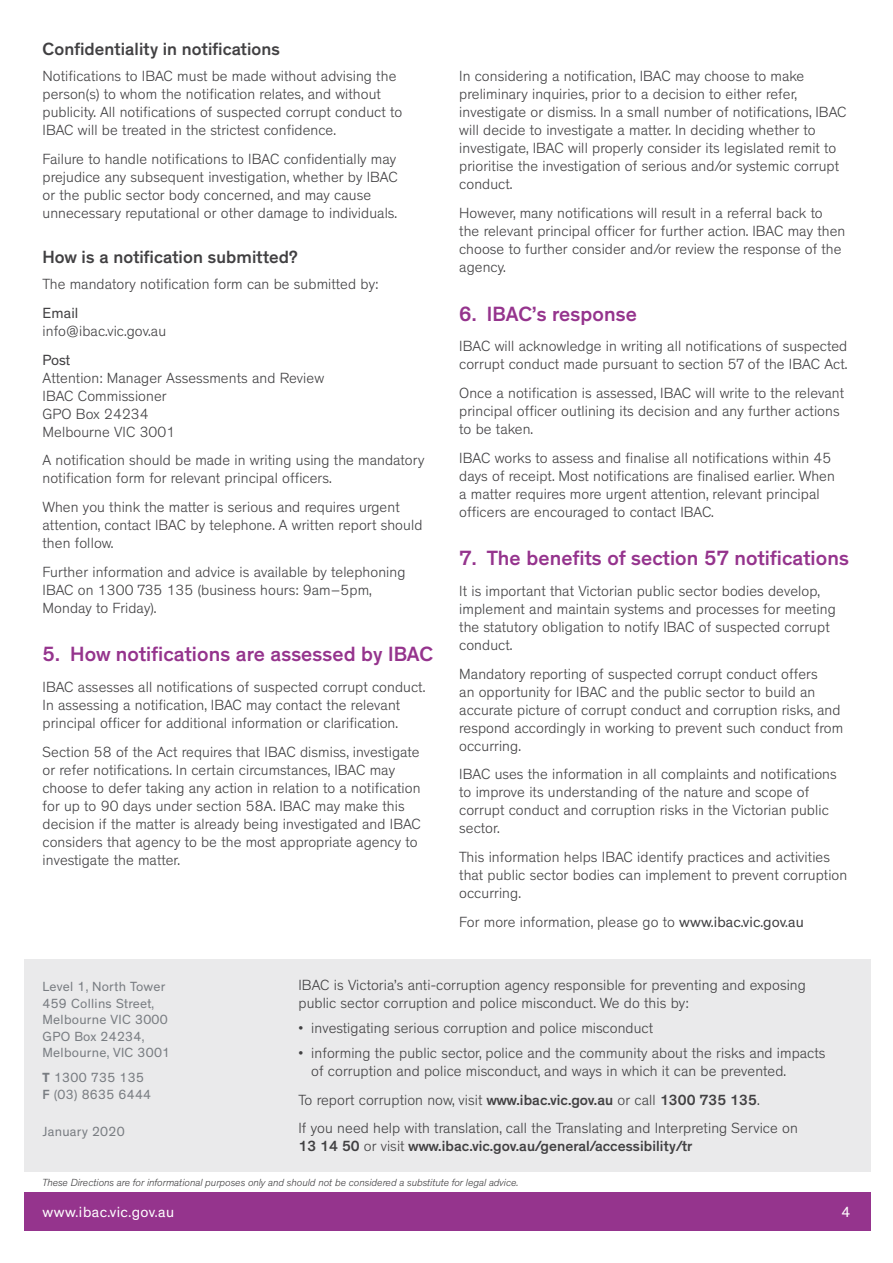
<style>
.page{position:relative;width:893px;height:1263px;background:#fff}
.page>*{position:absolute;margin:0;border:0;box-sizing:border-box;transform-origin:0 0}
.t1{font:500 21px "Theinhardt";letter-spacing:.005em;color:#95348d}
.t2{font:500 18px "Theinhardt";letter-spacing:.005em;color:#414042}
.t3{font:300 15px/18px "Theinhardt";letter-spacing:.005em;color:#414042}
.t4{font:500 15px "Theinhardt";letter-spacing:.005em;color:#414042}
.t5{font:15px "Theinhardt";letter-spacing:.03em;color:#fff}
.t6{font:15px "Theinhardt";letter-spacing:.005em;color:#414042}
.t7{font:13.5px/16.5px "Theinhardt";letter-spacing:.02em;color:#797d82}
.t8{font:italic 300 10.5px "Theinhardt";color:#414042}
.s1{font-weight:400}
.s2{font-weight:500}
.s3{font-weight:300}
.s4{font-weight:700}
</style>
<div class="page">
<div style="left:24px;top:1193px;width:847px;height:38px;background:#95348d"></div>
<div style="left:24px;top:959px;width:847px;height:212px;background:#eaeaeb"></div>
<p class="t2" style="left:43px;top:38px;width:239px">Confidentiality in notifications</p>
<p class="t3" style="left:43px;top:67px;width:361px">Notifications to IBAC must be made without advising the person(s) to whom the notification relates, and without publicity. All notifications of suspected corrupt conduct to IBAC will be treated in the strictest confidence.</p>
<p class="t3" style="left:43px;top:150px;width:357px">Failure to handle notifications to IBAC confidentially may prejudice any subsequent investigation, whether by IBAC or the public sector body concerned, and may cause unnecessary reputational or other damage to individuals.</p>
<p class="t2" style="left:43px;top:246px;width:257px">How is a notification submitted?</p>
<p class="t3" style="left:43px;top:276px;width:337px">The mandatory notification form can be submitted by:</p>
<p class="t6" style="left:43px;top:304px;width:37px">Email</p>
<p class="t3" style="left:43px;top:322px;width:125px">info@ibac.vic.gov.au</p>
<p class="t6" style="left:43px;top:351px;width:29px">Post</p>
<p class="t3" style="left:43px;top:369px;width:283px">Attention: Manager Assessments and Review<br>IBAC Commissioner<br>GPO Box 24234<br>Melbourne VIC 3001</p>
<p class="t3" style="left:43px;top:451px;width:383px">A notification should be made in writing using the mandatory notification form for relevant principal officers.</p>
<p class="t3" style="left:43px;top:498px;width:381px">When you think the matter is serious and requires urgent attention, contact IBAC by telephone. A written report should then follow.</p>
<p class="t3" style="left:43px;top:563px;width:364px">Further information and advice is available by telephoning<br>IBAC on 1300 735 135 (business hours: 9am–5pm,<br>Monday to Friday).</p>
<h1 class="t1" style="left:43px;top:642px;width:392px">5. How notifications are assessed by IBAC</h1>
<p class="t3" style="left:43px;top:678px;width:384px">IBAC assesses all notifications of suspected corrupt conduct.<br>In assessing a notification, IBAC may contact the relevant principal officer for additional information or clarification.</p>
<p class="t3" style="left:43px;top:743px;width:380px">Section 58 of the Act requires that IBAC dismiss, investigate or refer notifications. In certain circumstances, IBAC may choose to defer taking any action in relation to a notification for up to 90 days under section 58A. IBAC may make this decision if the matter is already being investigated and IBAC considers that agency to be the most appropriate agency to investigate the matter.</p>
<p class="t3" style="left:459px;top:68px;width:389px">In considering a notification, IBAC may choose to make preliminary inquiries, prior to a decision to either refer, investigate or dismiss. In a small number of notifications, IBAC will decide to investigate a matter. In deciding whether to investigate, IBAC will properly consider its legislated remit to prioritise the investigation of serious and/or systemic corrupt conduct.</p>
<p class="t3" style="left:459px;top:204px;width:388px">However, many notifications will result in a referral back to the relevant principal officer for further action. IBAC may then choose to further consider and/or review the response of the agency.</p>
<h1 class="t1" style="left:459px;top:301px;width:179px">6. IBAC’s response</h1>
<p class="t3" style="left:459px;top:338px;width:390px">IBAC will acknowledge in writing all notifications of suspected corrupt conduct made pursuant to section 57 of the IBAC Act.</p>
<p class="t3" style="left:459px;top:384px;width:386px">Once a notification is assessed, IBAC will write to the relevant principal officer outlining its decision and any further actions to be taken.</p>
<p class="t3" style="left:459px;top:449px;width:377px">IBAC works to assess and finalise all notifications within 45 days of receipt. Most notifications are finalised earlier. When a matter requires more urgent attention, relevant principal officers are encouraged to contact IBAC.</p>
<h1 class="t1" style="left:459px;top:546px;width:391px">7. The benefits of section 57 notifications</h1>
<p class="t3" style="left:459px;top:582px;width:378px">It is important that Victorian public sector bodies develop, implement and maintain systems and processes for meeting the statutory obligation to notify IBAC of suspected corrupt conduct.</p>
<p class="t3" style="left:459px;top:665px;width:385px">Mandatory reporting of suspected corrupt conduct offers<br>an opportunity for IBAC and the public sector to build an accurate picture of corrupt conduct and corruption risks, and respond accordingly in working to prevent such conduct from occurring.</p>
<p class="t3" style="left:459px;top:765px;width:379px">IBAC uses the information in all complaints and notifications to improve its understanding of the nature and scope of corrupt conduct and corruption risks in the Victorian public sector.</p>
<p class="t3" style="left:459px;top:848px;width:390px">This information helps IBAC identify practices and activities that public sector bodies can implement to prevent corruption occurring.</p>
<p class="t3" style="left:459px;top:913px;width:346px">For more information, please go to <span class="s1">www.ibac.vic.gov.au</span></p>
<p class="t3" style="left:298px;top:976px;width:509px">IBAC is Victoria’s anti-corruption agency responsible for preventing and exposing public sector corruption and police misconduct. We do this by:</p>
<p class="t3" style="left:298px;top:1019px;width:356px">• investigating serious corruption and police misconduct</p>
<p class="t3" style="left:311px;top:1044px;width:516px;text-indent:-13px">• informing the public sector, police and the community about the risks and impacts of corruption and police misconduct, and ways in which it can be prevented.</p>
<p class="t3" style="left:298px;top:1085px;width:501px;line-height:28.7px">To report corruption now, visit <span class="s2">www.ibac.vic.gov.au</span> or call <span class="s2">1300 735 135</span>.<br>If you need help with translation, call the Translating and Interpreting Service on</p>
<p class="t4" style="left:298px;top:1137px;width:395px">13 14 50 <span class="s3">or visit</span> www.ibac.vic.gov.au/general/accessibility/tr</p>
<p class="t7" style="left:43px;top:979px;width:129px">Level 1, North Tower<br>459 Collins Street,<br>Melbourne VIC 3000<br>GPO Box 24234,<br>Melbourne, VIC 3001</p>
<p class="t7" style="left:43px;top:1070px;width:110px"><span class="s4">T</span> 1300 735 135<br><span class="s2">F</span> (03) 8635 6444</p>
<p class="t7" style="left:43px;top:1123px;width:84px">January 2020</p>
<p class="t8" style="left:43px;top:1176px;width:478px">These Directions are for informational purposes only and should not be considered a substitute for legal advice.</p>
<p class="t5" style="left:43px;top:1203px;width:133px">www.ibac.vic.gov.au</p>
<p class="t5" style="left:842px;top:1203px;width:10px">4</p>
</div>
